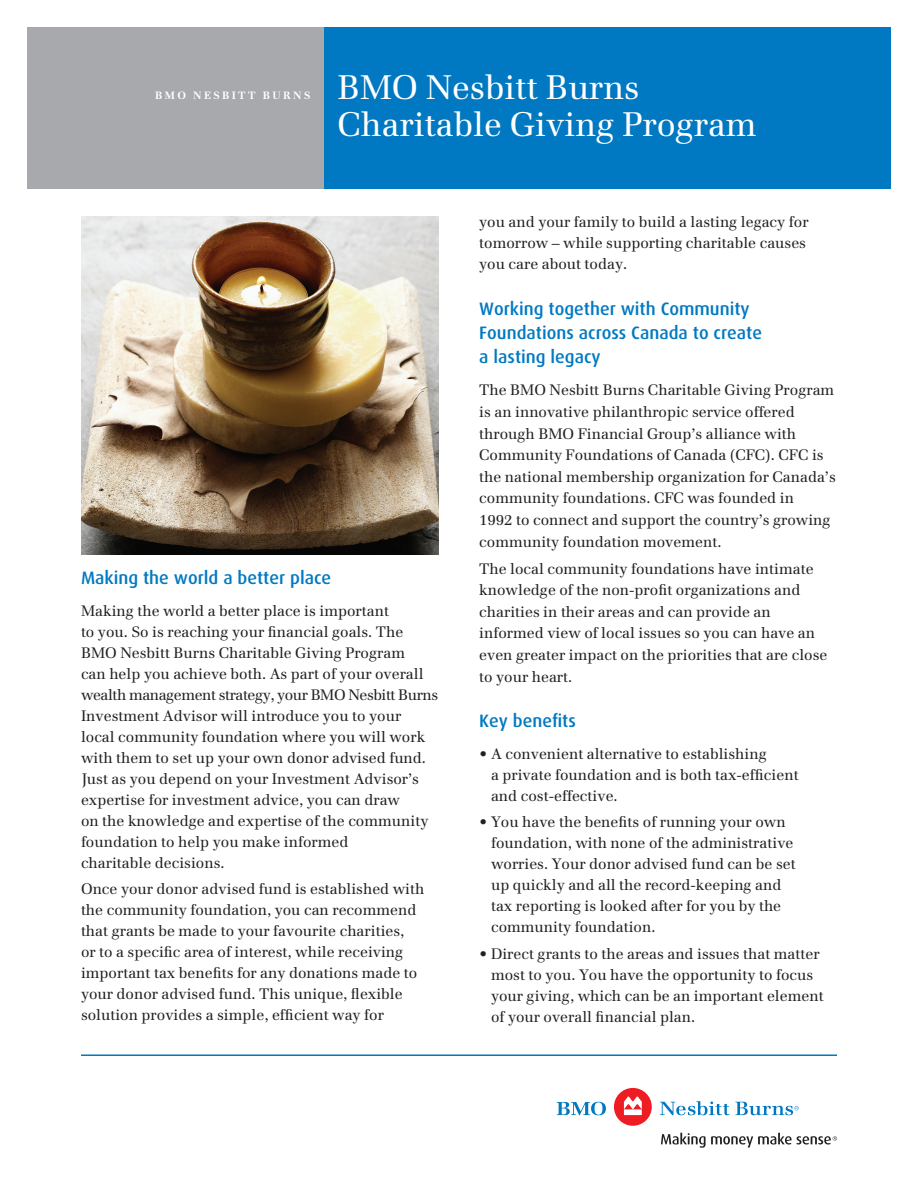
<style>
.page{position:relative;width:918px;height:1188px;background:#fff}
.page>*{position:absolute;margin:0;border:0;box-sizing:border-box;transform-origin:0 0}
.Heading{font:33.75px/37.5px "Emona";color:#fff}
.Sub-Heading{font:500 18px/24px "Dax";color:#0079c2}
.Body_Copy{font:15px/21px "Emona";color:#231f20}
.BMO_NESBITT_BURNS{font:700 10.5px "Emona";letter-spacing:.225em;color:#fff}
</style>
<div class="page">
<div style="left:27px;top:27px;width:297px;height:162px;background:#a8a9ad"></div>
<div style="left:324px;top:27px;width:567px;height:162px;background:#0079c2"></div>
<svg style="left:661px;top:1133px;width:176px;height:15px"></svg>
<svg style="left:557px;top:1102px;width:49px;height:13px"></svg>
<div style="left:614px;top:1088px;width:38px;height:38px;background:#ee1d23;border-radius:50%"></div>
<svg style="left:624px;top:1097px;width:18px;height:18px"></svg>
<svg style="left:660px;top:1101px;width:139px;height:14px"></svg>
<hr style="left:81px;top:1054px;width:756px;height:2px;background:#0079c2">
<img style="left:81px;top:216px;width:358px;height:339px">
<p class="BMO_NESBITT_BURNS" style="left:155px;top:89px;width:157px">BMO NESBITT BURNS</p>
<p class="Heading" style="left:338px;top:68px;width:421px">BMO Nesbitt Burns<br>Charitable Giving Program</p>
<p class="Sub-Heading" style="left:81px;top:566px;width:252px">Making the world a better place</p>
<p class="Body_Copy" style="left:81px;top:600px;width:359px">Making the world a better place is important<br>to you. So is reaching your financial goals. The BMO Nesbitt Burns Charitable Giving Program<br>can help you achieve both. As part of your overall wealth management strategy, your BMO Nesbitt Burns Investment Advisor will introduce you to your local community foundation where you will work with them to set up your own donor advised fund.<br>Just as you depend on your Investment Advisor’s expertise for investment advice, you can draw<br>on the knowledge and expertise of the community foundation to help you make informed<br>charitable decisions.</p>
<p class="Body_Copy" style="left:81px;top:878px;width:345px">Once your donor advised fund is established with the community foundation, you can recommend that grants be made to your favourite charities,<br>or to a specific area of interest, while receiving important tax benefits for any donations made to your donor advised fund. This unique, flexible solution provides a simple, efficient way for</p>
<p class="Body_Copy" style="left:479px;top:212px;width:331px">you and your family to build a lasting legacy for tomorrow – while supporting charitable causes you care about today.</p>
<p class="Sub-Heading" style="left:479px;top:297px;width:284px">Working together with Community<br>Foundations across Canada to create a lasting legacy</p>
<p class="Body_Copy" style="left:479px;top:379px;width:358px;line-height:21.6px">The BMO Nesbitt Burns Charitable Giving Program is an innovative philanthropic service offered through BMO Financial Group’s alliance with Community Foundations of Canada (CFC). CFC is the national membership organization for Canada’s community foundations. CFC was founded in<br>1992 to connect and support the country’s growing community foundation movement.</p>
<p class="Body_Copy" style="left:479px;top:557px;width:350px;line-height:21.6px">The local community foundations have intimate knowledge of the non-profit organizations and charities in their areas and can provide an informed view of local issues so you can have an even greater impact on the priorities that are close to your heart.</p>
<p class="Sub-Heading" style="left:479px;top:709px;width:98px">Key benefits</p>
<p class="Body_Copy" style="left:491px;top:743px;width:309px;text-indent:-12px">• A convenient alternative to establishing<br>a private foundation and is both tax-efficient and cost-effective.</p>
<p class="Body_Copy" style="left:491px;top:812px;width:306px;text-indent:-12px">• You have the benefits of running your own foundation, with none of the administrative worries. Your donor advised fund can be set up quickly and all the record-keeping and tax reporting is looked after for you by the community foundation.</p>
<p class="Body_Copy" style="left:491px;top:943px;width:334px;text-indent:-12px">• Direct grants to the areas and issues that matter most to you. You have the opportunity to focus your giving, which can be an important element of your overall financial plan.</p>
</div>
